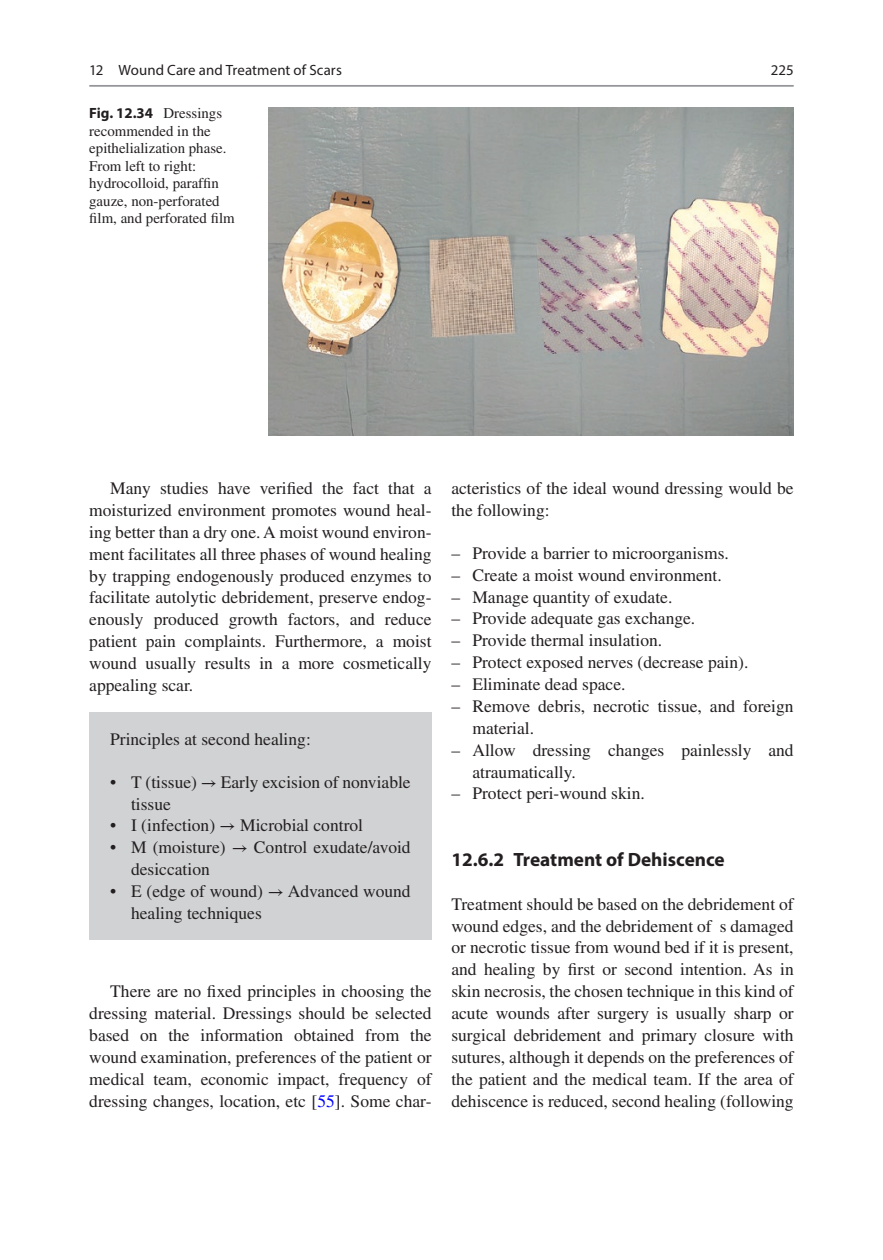
<style>
.page{position:relative;width:883px;height:1260px;background:#fff}
.page>*{position:absolute;margin:0;border:0;box-sizing:border-box;transform-origin:0 0}
._2_hd{font:700 19.25px "Myriad Pro";color:#231f20}
.Text_flush{font:17.5px/21.9px "Times LT Std";color:#231f20}
.Text{font:17.5px/21.9px "Times LT Std";color:#231f20;text-align:justify}
.B_text_flush_Overvie{font:17.5px "Times LT Std";color:#231f20}
.t1{font:14.88px/17.5px "Times LT Std";color:#231f20}
.t2{font:14.88px "Myriad Pro";letter-spacing:.005em;color:#231f20}
.s1{font-family:"Myriad Pro";font-weight:700}
.s2{font-family:"STIX General"}
.s3{color:#00f}
</style>
<div class="page">
<img style="left:269px;top:107px;width:525px;height:329px">
<div style="left:89px;top:712px;width:343px;height:228px;background:#d1d2d4"></div>
<hr style="left:89px;top:85px;width:705px;height:2px;background:#939598">
<p class="t2" style="left:89px;top:61px;width:254px">12 Wound Care and Treatment of Scars</p>
<p class="t1" style="left:89px;top:104px;width:147px"><span class="s1">Fig. 12.34</span> Dressings recommended in the epithelialization phase.<br>From left to right: hydrocolloid, paraffin gauze, non-perforated film, and perforated film</p>
<p class="t2" style="left:771px;top:61px;width:24px">225</p>
<p class="Text" style="left:89px;top:477px;width:344px;text-indent:21px">Many studies have verified the fact that a moisturized environment promotes wound heal&shy;ing better than a dry one. A moist wound environ&shy;ment facilitates all three phases of wound healing by trapping endogenously produced enzymes to facilitate autolytic debridement, preserve endog&shy;enously produced growth factors, and reduce patient pain complaints. Furthermore, a moist wound usually results in a more cosmetically appealing scar.</p>
<p class="B_text_flush_Overvie" style="left:110px;top:729px;width:202px">Principles at second healing:</p>
<p class="Text_flush" style="left:131px;top:771px;width:281px;text-indent:-21px">• T (tissue) <span class="s2">→</span> Early excision of nonviable tissue</p>
<p class="Text_flush" style="left:110px;top:815px;width:254px">• I (infection) <span class="s2">→</span> Microbial control</p>
<p class="Text_flush" style="left:131px;top:836px;width:281px;text-indent:-21px">• M (moisture) <span class="s2">→</span> Control exudate/avoid desiccation</p>
<p class="Text_flush" style="left:131px;top:880px;width:281px;text-indent:-21px">• E (edge of wound) <span class="s2">→</span> Advanced wound healing techniques</p>
<p class="Text" style="left:89px;top:980px;width:344px;text-indent:21px">There are no fixed principles in choosing the dressing material. Dressings should be selected based on the information obtained from the wound examination, preferences of the patient or medical team, economic impact, frequency of dressing changes, location, etc [<span class="s3">55</span>]. Some char-</p>
<p class="Text" style="left:451px;top:477px;width:344px">acteristics of the ideal wound dressing would be the following:</p>
<p class="Text_flush" style="left:451px;top:542px;width:279px">– Provide a barrier to microorganisms.</p>
<p class="Text_flush" style="left:451px;top:564px;width:272px">– Create a moist wound environment.</p>
<p class="Text_flush" style="left:451px;top:586px;width:222px">– Manage quantity of exudate.</p>
<p class="Text_flush" style="left:451px;top:608px;width:245px">– Provide adequate gas exchange.</p>
<p class="Text_flush" style="left:451px;top:629px;width:212px">– Provide thermal insulation.</p>
<p class="Text_flush" style="left:451px;top:651px;width:298px">– Protect exposed nerves (decrease pain).</p>
<p class="Text_flush" style="left:451px;top:673px;width:176px">– Eliminate dead space.</p>
<p class="Text_flush" style="left:472px;top:695px;width:323px;text-indent:-21px">– Remove debris, necrotic tissue, and foreign material.</p>
<p class="Text_flush" style="left:472px;top:739px;width:323px;text-indent:-21px">– Allow dressing changes painlessly and atraumatically.</p>
<p class="Text_flush" style="left:451px;top:783px;width:195px">– Protect peri-wound skin.</p>
<h3 class="_2_hd" style="left:451px;top:847px;width:275px">12.6.2 Treatment of Dehiscence</h3>
<p class="Text_flush" style="left:451px;top:893px;width:344px;text-align:justify">Treatment should be based on the debridement of wound edges, and the debridement of s damaged or necrotic tissue from wound bed if it is present, and healing by first or second intention. As in skin necrosis, the chosen technique in this kind of acute wounds after surgery is usually sharp or surgical debridement and primary closure with sutures, although it depends on the preferences of the patient and the medical team. If the area of dehiscence is reduced, second healing (following</p>
</div>
